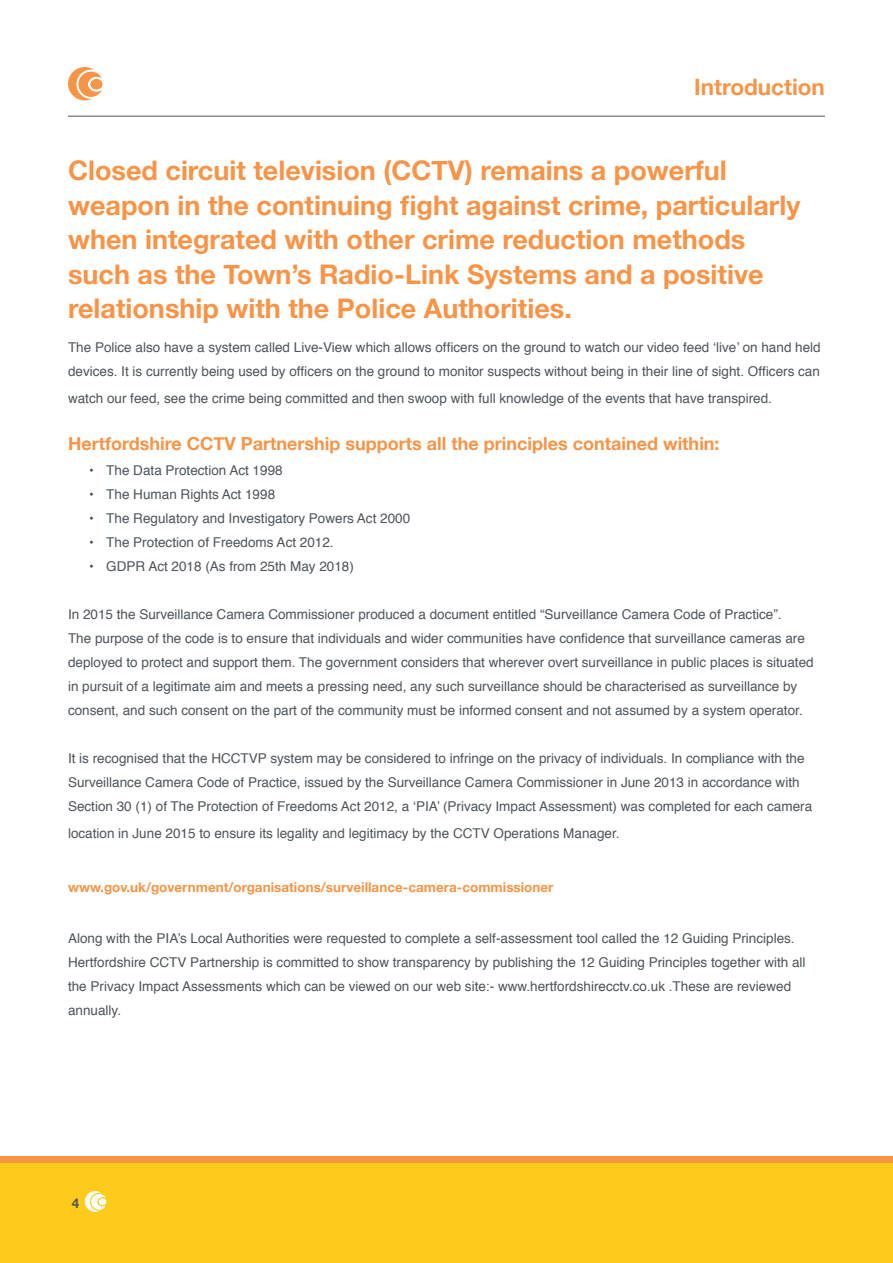
<style>
.page{position:relative;width:893px;height:1263px;background:#fff}
.page>*{position:absolute;margin:0;border:0;box-sizing:border-box;transform-origin:0 0}
.t1{font:700 27px/34.5px "Helvetica Neue";color:#f79447}
.t2{font:700 22.5px "Helvetica Neue";color:#f79447}
.t3{font:700 18px "Helvetica Neue";color:#f79447}
.t4{font:13.5px/24px "Helvetica";color:#4d545a}
.t5{font:700 13.5px "Helvetica Neue";color:#f79447}
.t6{font:700 13.5px "Helvetica Neue";color:#4d545a}
</style>
<div class="page">
<div style="left:0;top:1162px;width:893px;height:101px;background:#fecb1b"></div>
<div style="left:0;top:1156px;width:893px;height:6px;background:#f79447"></div>
<svg style="left:85px;top:1191px;width:21px;height:21px"></svg>
<div style="left:99px;top:1199px;width:7px;height:6px;background:#fff;border-radius:50%"></div>
<hr style="left:68px;top:116px;width:757px;height:1px;background:#4d545a">
<svg style="left:68px;top:67px;width:34px;height:33px"></svg>
<div style="left:91px;top:79px;width:11px;height:10px;background:#f79447;border-radius:50%"></div>
<h2 class="t2" style="left:694px;top:69px;width:132px">Introduction</h2>
<p class="t1" style="left:68px;top:154px;width:734px">Closed circuit television (CCTV) remains a powerful weapon in the continuing fight against crime, particularly when integrated with other crime reduction methods such as the Town’s Radio-Link Systems and a positive relationship with the Police Authorities.</p>
<p class="t4" style="left:68px;top:335px;width:754px">The Police also have a system called Live-View which allows officers on the ground to watch our video feed ‘live’ on hand held devices. It is currently being used by officers on the ground to monitor suspects without being in their line of sight. Officers can</p>
<p class="t4" style="left:68px;top:386px;width:705px">watch our feed, see the crime being committed and then swoop with full knowledge of the events that have transpired.</p>
<h3 class="t3" style="left:68px;top:429px;width:653px">Hertfordshire CCTV Partnership supports all the principles contained within:</h3>
<p class="t4" style="left:89px;top:459px;width:195px">• The Data Protection Act 1998</p>
<p class="t4" style="left:89px;top:483px;width:187px">• The Human Rights Act 1998</p>
<p class="t4" style="left:89px;top:507px;width:322px">• The Regulatory and Investigatory Powers Act 2000</p>
<p class="t4" style="left:89px;top:531px;width:246px">• The Protection of Freedoms Act 2012.</p>
<p class="t4" style="left:89px;top:555px;width:266px">• GDPR Act 2018 (As from 25th May 2018)</p>
<p class="t4" style="left:68px;top:603px;width:747px">In 2015 the Surveillance Camera Commissioner produced a document entitled “Surveillance Camera Code of Practice”.<br>The purpose of the code is to ensure that individuals and wider communities have confidence that surveillance cameras are deployed to protect and support them. The government considers that wherever overt surveillance in public places is situated in pursuit of a legitimate aim and meets a pressing need, any such surveillance should be characterised as surveillance by consent, and such consent on the part of the community must be informed consent and not assumed by a system operator.</p>
<p class="t4" style="left:68px;top:747px;width:746px">It is recognised that the HCCTVP system may be considered to infringe on the privacy of individuals. In compliance with the<br>Surveillance Camera Code of Practice, issued by the Surveillance Camera Commissioner in June 2013 in accordance with<br>Section 30 (1) of The Protection of Freedoms Act 2012, a ‘PIA’ (Privacy Impact Assessment) was completed for each camera</p>
<p class="t4" style="left:68px;top:822px;width:553px">location in June 2015 to ensure its legality and legitimacy by the CCTV Operations Manager.</p>
<p class="t5" style="left:68px;top:877px;width:487px">www.gov.uk/government/organisations/surveillance-camera-commissioner</p>
<p class="t4" style="left:68px;top:927px;width:739px">Along with the PIA’s Local Authorities were requested to complete a self-assessment tool called the 12 Guiding Principles.<br>Hertfordshire CCTV Partnership is committed to show transparency by publishing the 12 Guiding Principles together with all the Privacy Impact Assessments which can be viewed on our web site:- www.hertfordshirecctv.co.uk .These are reviewed annually.</p>
<p class="t6" style="left:72px;top:1193px;width:9px">4</p>
</div>
